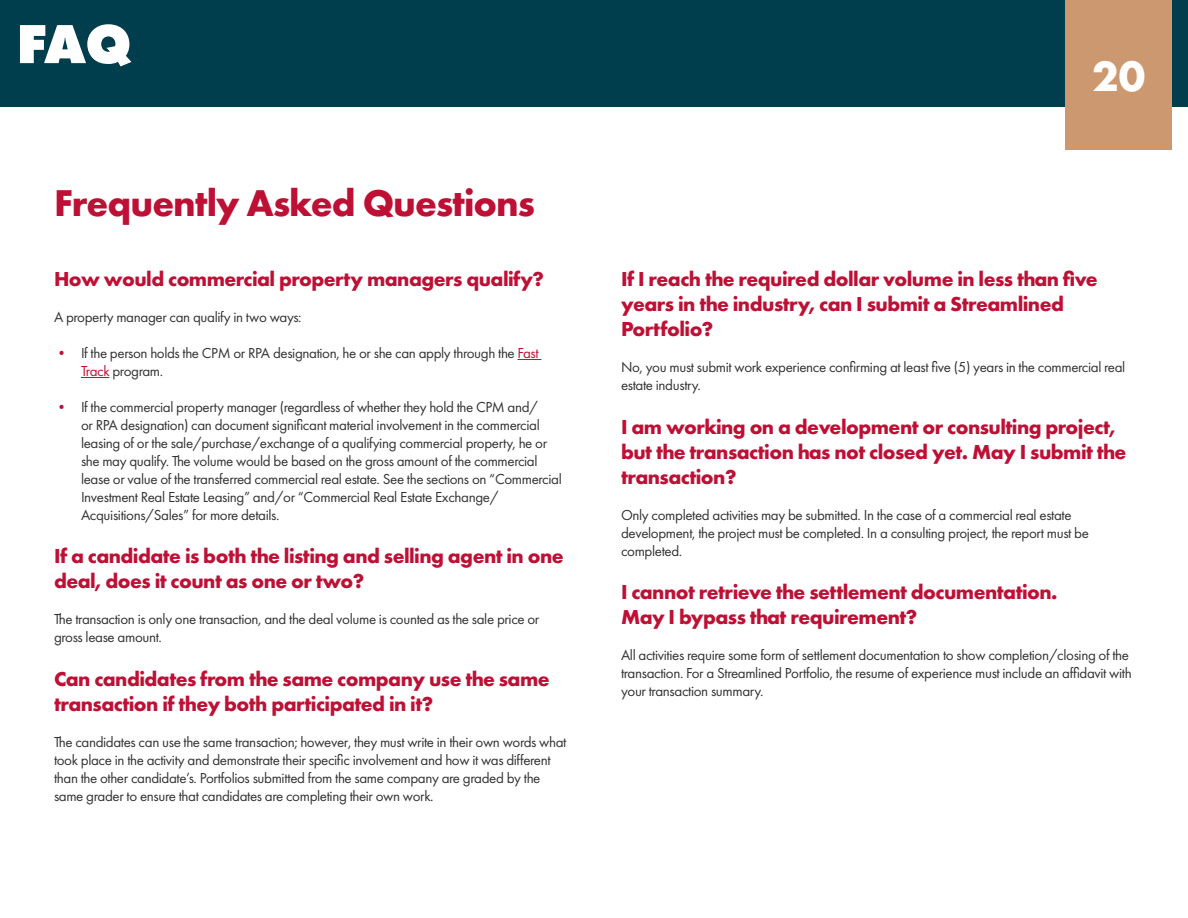
<style>
.page{position:relative;width:1188px;height:918px;background:#fff}
.page>*{position:absolute;margin:0;border:0;box-sizing:border-box;transform-origin:0 0}
.t1{font:800 57px "Futura PT";color:#fff}
.t2{font:700 39px "Futura";color:#fff}
.t3{font:700 38.7px "Futura PT";letter-spacing:-.025em;color:#be0f34}
.t4{font:700 21px/25.2px "Futura PT";letter-spacing:-.025em;color:#be0f34}
.t5{font:15px/18px "Futura PT";letter-spacing:-.025em;color:#333}
.s1{font-family:"Futura PT Cond";color:#be0f34}
.s2{color:#be0f34}
</style>
<div class="page">
<div style="left:0;top:0;width:1188px;height:107px;background:#003e4e"></div>
<div style="left:1065px;top:0;width:107px;height:150px;background:#cc986f"></div>
<svg style="left:518px;top:359px;width:23px;height:1px"></svg>
<svg style="left:81px;top:377px;width:28px;height:1px"></svg>
<h1 class="t1" style="left:16px;top:8px;width:117px">FAQ</h1>
<h3 class="t3" style="left:54px;top:178px;width:483px">Frequently Asked Questions</h3>
<h3 class="t4" style="left:54px;top:266px;width:492px">How would commercial property managers qualify?</h3>
<p class="t5" style="left:54px;top:308px;width:249px">A property manager can qualify in two ways:</p>
<p class="t5" style="left:81px;top:344px;width:459px;text-indent:-27px"><span class="s1">•</span> If the person holds the CPM or RPA designation, he or she can apply through the <span class="s2">Fast<br>Track</span> program.</p>
<p class="t5" style="left:81px;top:398px;width:482px;text-indent:-27px"><span class="s1">•</span> If the commercial property manager (regardless of whether they hold the CPM and/<br>or RPA designation) can document significant material involvement in the commercial leasing of or the sale/purchase/exchange of a qualifying commercial property, he or she may qualify. The volume would be based on the gross amount of the commercial lease or value of the transferred commercial real estate. See the sections on “Commercial Investment Real Estate Leasing” and/or “Commercial Real Estate Exchange/ Acquisitions/Sales” for more details.</p>
<h3 class="t4" style="left:54px;top:543px;width:511px">If a candidate is both the listing and selling agent in one deal, does it count as one or two?</h3>
<p class="t5" style="left:54px;top:610px;width:487px">The transaction is only one transaction, and the deal volume is counted as the sale price or gross lease amount.</p>
<h3 class="t4" style="left:54px;top:665px;width:497px">Can candidates from the same company use the same transaction if they both participated in it?</h3>
<p class="t5" style="left:54px;top:733px;width:514px">The candidates can use the same transaction; however, they must write in their own words what took place in the activity and demonstrate their specific involvement and how it was different than the other candidate’s. Portfolios submitted from the same company are graded by the same grader to ensure that candidates are completing their own work.</p>
<h2 class="t2" style="left:1092px;top:48px;width:55px">20</h2>
<h3 class="t4" style="left:621px;top:266px;width:478px">If I reach the required dollar volume in less than five years in the industry, can I submit a Streamlined<br>Portfolio?</h3>
<p class="t5" style="left:621px;top:358px;width:506px">No, you must submit work experience confirming at least five (5) years in the commercial real estate industry.</p>
<h3 class="t4" style="left:621px;top:413px;width:507px">I am working on a development or consulting project, but the transaction has not closed yet. May I submit the transaction?</h3>
<p class="t5" style="left:621px;top:506px;width:470px">Only completed activities may be submitted. In the case of a commercial real estate development, the project must be completed. In a consulting project, the report must be completed.</p>
<h3 class="t4" style="left:621px;top:579px;width:438px">I cannot retrieve the settlement documentation.<br>May I bypass that requirement?</h3>
<p class="t5" style="left:621px;top:646px;width:512px">All activities require some form of settlement documentation to show completion/closing of the transaction. For a Streamlined Portfolio, the resume of experience must include an affidavit with your transaction summary.</p>
</div>
